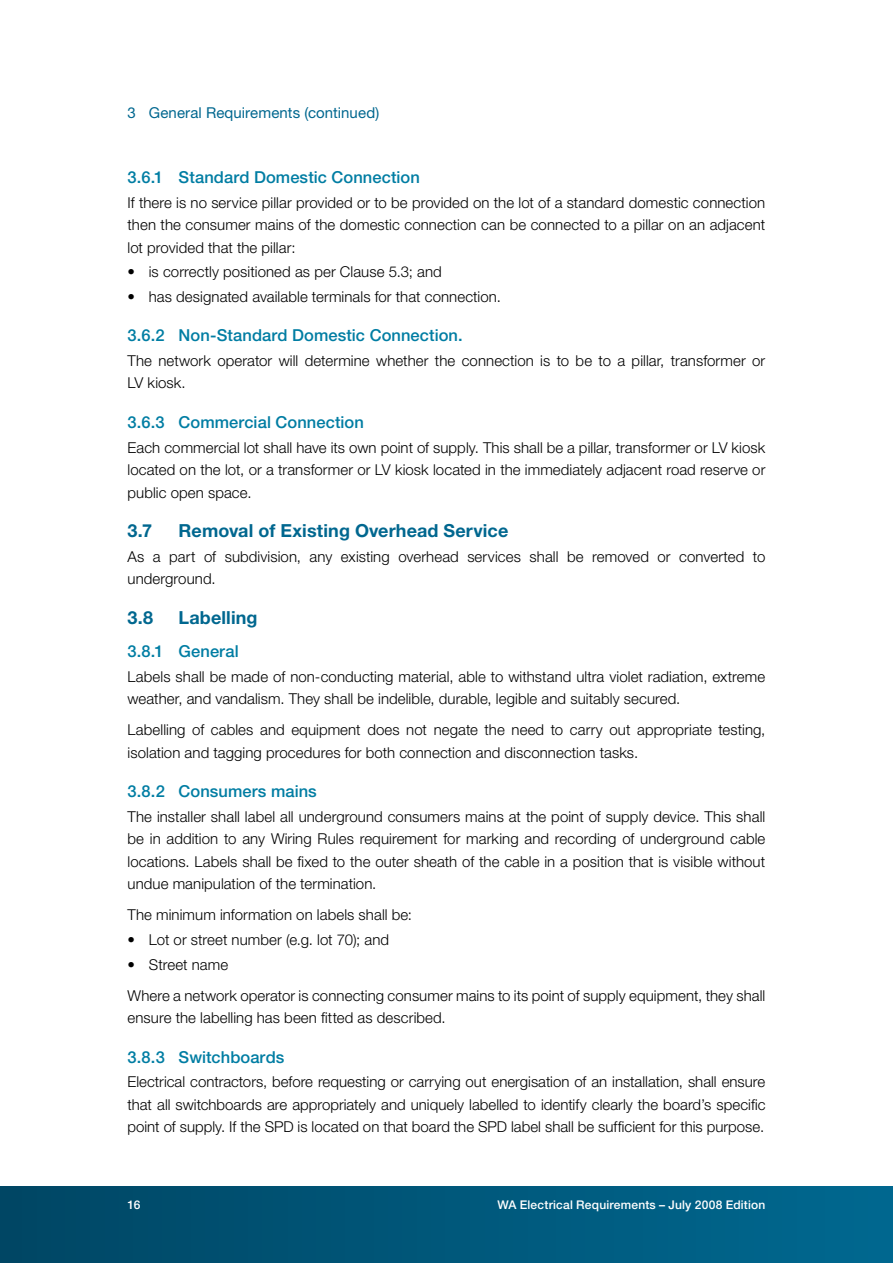
<style>
.page{position:relative;width:893px;height:1263px;background:#fff}
.page>*{position:absolute;margin:0;border:0;box-sizing:border-box;transform-origin:0 0}
.t1{font:700 18px "Helvetica Neue";letter-spacing:.005em;color:#00678f}
.t2{font:500 16.5px "Helvetica Neue";letter-spacing:.005em;color:#007da3}
.t3{font:300 15px/22.5px "Helvetica Neue";letter-spacing:.005em;color:#000}
.t4{font:15px "Helvetica Neue";letter-spacing:.005em;color:#00678f}
.t5{font:500 12px "Helvetica Neue";letter-spacing:.015em;color:#fff}
</style>
<div class="page">
<div style="left:0;top:1186px;width:893px;height:77px;background:linear-gradient(to right,#004664,#006890)"></div>
<p class="t4" style="left:128px;top:104px;width:253px">3 General Requirements (continued)</p>
<p class="t2" style="left:128px;top:167px;width:294px">3.6.1 Standard Domestic Connection</p>
<p class="t3" style="left:128px;top:191px;width:639px;text-align:justify">If there is no service pillar provided or to be provided on the lot of a standard domestic connection then the consumer mains of the domestic connection can be connected to a pillar on an adjacent lot provided that the pillar:</p>
<p class="t3" style="left:128px;top:260px;width:316px">• is correctly positioned as per Clause 5.3; and</p>
<p class="t3" style="left:128px;top:285px;width:375px">• has designated available terminals for that connection.</p>
<p class="t2" style="left:128px;top:326px;width:337px">3.6.2 Non-Standard Domestic Connection.</p>
<p class="t3" style="left:128px;top:349px;width:639px">The network operator will determine whether the connection is to be to a pillar, transformer or<br>LV kiosk.</p>
<p class="t2" style="left:128px;top:412px;width:238px">3.6.3 Commercial Connection</p>
<p class="t3" style="left:128px;top:436px;width:639px;text-align:justify">Each commercial lot shall have its own point of supply. This shall be a pillar, transformer or LV kiosk located on the lot, or a transformer or LV kiosk located in the immediately adjacent road reserve or public open space.</p>
<p class="t1" style="left:128px;top:520px;width:26px">3.7</p>
<p class="t1" style="left:179px;top:520px;width:331px">Removal of Existing Overhead Service</p>
<p class="t3" style="left:128px;top:545px;width:639px">As a part of subdivision, any existing overhead services shall be removed or converted to underground.</p>
<p class="t1" style="left:128px;top:606px;width:27px">3.8</p>
<p class="t1" style="left:179px;top:606px;width:80px">Labelling</p>
<p class="t2" style="left:128px;top:641px;width:113px">3.8.1 General</p>
<p class="t3" style="left:128px;top:665px;width:639px">Labels shall be made of non-conducting material, able to withstand ultra violet radiation, extreme weather, and vandalism. They shall be indelible, durable, legible and suitably secured.</p>
<p class="t3" style="left:128px;top:718px;width:639px">Labelling of cables and equipment does not negate the need to carry out appropriate testing, isolation and tagging procedures for both connection and disconnection tasks.</p>
<p class="t2" style="left:128px;top:781px;width:191px">3.8.2 Consumers mains</p>
<p class="t3" style="left:128px;top:805px;width:639px;text-align:justify">The installer shall label all underground consumers mains at the point of supply device. This shall be in addition to any Wiring Rules requirement for marking and recording of underground cable locations. Labels shall be fixed to the outer sheath of the cable in a position that is visible without undue manipulation of the termination.</p>
<p class="t3" style="left:128px;top:903px;width:286px">The minimum information on labels shall be:</p>
<p class="t3" style="left:128px;top:928px;width:263px">• Lot or street number (e.g. lot 70); and</p>
<p class="t3" style="left:128px;top:948px;width:639px;line-height:31px">• Street name<br>Where a network operator is connecting consumer mains to its point of supply equipment, they shall</p>
<p class="t3" style="left:128px;top:1006px;width:320px">ensure the labelling has been fitted as described.</p>
<p class="t2" style="left:128px;top:1047px;width:158px">3.8.3 Switchboards</p>
<p class="t3" style="left:128px;top:1070px;width:639px;text-align:justify">Electrical contractors, before requesting or carrying out energisation of an installation, shall ensure that all switchboards are appropriately and uniquely labelled to identify clearly the board’s specific point of supply. If the SPD is located on that board the SPD label shall be sufficient for this purpose.</p>
<p class="t5" style="left:128px;top:1197px;width:14px">16</p>
<p class="t5" style="left:497px;top:1197px;width:269px">WA Electrical Requirements – July 2008 Edition</p>
</div>
